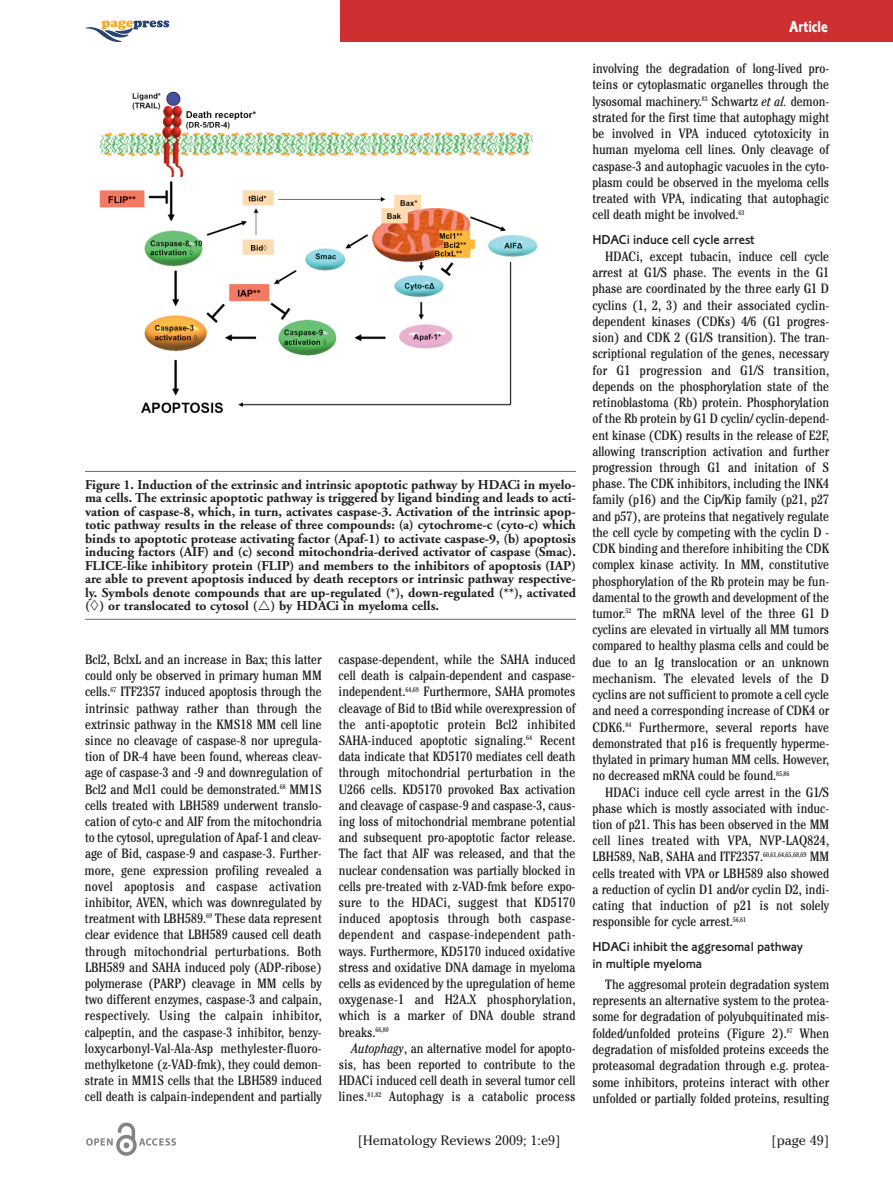
<style>
.page{position:relative;width:893px;height:1191px;background:#fff}
.page>*{position:absolute;margin:0;border:0;box-sizing:border-box;transform-origin:0 0}
.t1{font:16.5px "Corinthian Bold Condensed Plain";color:#fff}
.t2{font:condensed 13.5px/16.2px "Cheltenham";color:#231f20;text-align:justify}
.t3{font:700 13.5px/13.5px "Adobe Garamond";color:#231f20;text-align:justify}
.t4{font:13.5px/16.5px "Corinthian Medium Plain";color:#231f20}
.t5{font:13.5px "Cheltenham";color:#231f20}
.s1{font-style:italic}
</style>
<div class="page">
<img style="left:86px;top:1123px;width:90px;height:33px">
<img style="left:85px;top:20px;width:85px;height:22px">
<div style="left:340px;top:0;width:553px;height:42px;background:#ce3031"></div>
<img style="left:99px;top:91px;width:439px;height:323px">
<hr style="left:85px;top:471px;width:491px;height:1px;background:#6c6d70">
<hr style="left:85px;top:619px;width:491px;height:1px;background:#6c6d70">
<p class="t3" style="left:85px;top:479px;width:492px">Figure 1. Induction of the extrinsic and intrinsic apoptotic pathway by HDACi in myelo&shy;ma cells. The extrinsic apoptotic pathway is triggered by ligand binding and leads to acti&shy;vation of caspase-8, which, in turn, activates caspase-3. Activation of the intrinsic apop&shy;totic pathway results in the release of three compounds: (a) cytochrome-c (cyto-c) which binds to apoptotic protease activating factor (Apaf-1) to activate caspase-9, (b) apoptosis inducing factors (AIF) and (c) second mitochondria-derived activator of caspase (Smac).<br>FLICE-like inhibitory protein (FLIP) and members to the inhibitors of apoptosis (IAP) are able to prevent apoptosis induced by death receptors or intrinsic pathway respective&shy;ly. Symbols denote compounds that are up-regulated (*), down-regulated (**), activated (∏) or translocated to cytosol ( ) by HDACi in myeloma cells.</p>
<p class="t2" style="left:85px;top:652px;width:238px">Bcl2, BclxL and an increase in Bax; this latter could only be observed in primary human MM cells.<sup>67</sup> ITF2357 induced apoptosis through the intrinsic pathway rather than through the extrinsic pathway in the KMS18 MM cell line since no cleavage of caspase-8 nor upregula&shy;tion of DR-4 have been found, whereas cleav&shy;age of caspase-3 and -9 and downregulation of Bcl2 and Mcl1 could be demonstrated.<sup>68</sup> MM1S cells treated with LBH589 underwent translo&shy;cation of cyto-c and AIF from the mitochondria to the cytosol, upregulation of Apaf-1 and cleav&shy;age of Bid, caspase-9 and caspase-3. Further&shy;more, gene expression profiling revealed a novel apoptosis and caspase activation inhibitor, AVEN, which was downregulated by treatment with LBH589.<sup>69</sup> These data represent clear evidence that LBH589 caused cell death through mitochondrial perturbations. Both LBH589 and SAHA induced poly (ADP-ribose) polymerase (PARP) cleavage in MM cells by two different enzymes, caspase-3 and calpain, respectively. Using the calpain inhibitor, calpeptin, and the caspase-3 inhibitor, benzy&shy;loxycarbonyl-Val-Ala-Asp methylester-fluoro&shy;methylketone (z-VAD-fmk), they could demon&shy;strate in MM1S cells that the LBH589 induced cell death is calpain-independent and partially</p>
<p class="t2" style="left:339px;top:652px;width:238px">caspase-dependent, while the SAHA induced cell death is calpain-dependent and caspase&shy;independent.<sup>64,69</sup> Furthermore, SAHA promotes cleavage of Bid to tBid while overexpression of the anti-apoptotic protein Bcl2 inhibited SAHA-induced apoptotic signaling.<sup>64</sup> Recent data indicate that KD5170 mediates cell death through mitochondrial perturbation in the U266 cells. KD5170 provoked Bax activation and cleavage of caspase-9 and caspase-3, caus&shy;ing loss of mitochondrial membrane potential and subsequent pro-apoptotic factor release.<br>The fact that AIF was released, and that the nuclear condensation was partially blocked in cells pre-treated with z-VAD-fmk before expo&shy;sure to the HDACi, suggest that KD5170 induced apoptosis through both caspase&shy;dependent and caspase-independent path&shy;ways. Furthermore, KD5170 induced oxidative stress and oxidative DNA damage in myeloma cells as evidenced by the upregulation of heme oxygenase-1 and H2A.X phosphorylation, which is a marker of DNA double strand breaks.<sup>66,80</sup></p>
<p class="t2" style="left:339px;top:1041px;width:238px;text-indent:13px"><span class="s1">Autophagy</span>, an alternative model for apopto&shy;sis, has been reported to contribute to the HDACi induced cell death in several tumor cell lines.<sup>81,82</sup> Autophagy is a catabolic process</p>
<p class="t1" style="left:748px;top:21px;width:82px">Type of paper</p>
<p class="t1" style="left:789px;top:21px;width:40px">Article</p>
<p class="t2" style="left:592px;top:62px;width:238px">involving the degradation of long-lived pro&shy;teins or cytoplasmatic organelles through the lysosomal machinery.<sup>83</sup> Schwartz <span class="s1">et al.</span> demon&shy;strated for the first time that autophagy might be involved in VPA induced cytotoxicity in human myeloma cell lines. Only cleavage of caspase-3 and autophagic vacuoles in the cyto&shy;plasm could be observed in the myeloma cells treated with VPA, indicating that autophagic cell death might be involved.<sup>63</sup></p>
<p class="t4" style="left:592px;top:233px;width:164px">HDACi induce cell cycle arrest</p>
<p class="t2" style="left:592px;top:249px;width:238px;text-indent:13px">HDACi, except tubacin, induce cell cycle arrest at G1/S phase. The events in the G1 phase are coordinated by the three early G1 D cyclins (1, 2, 3) and their associated cyclin&shy;dependent kinases (CDKs) 4/6 (G1 progres&shy;sion) and CDK 2 (G1/S transition). The tran&shy;scriptional regulation of the genes, necessary for G1 progression and G1/S transition, depends on the phosphorylation state of the retinoblastoma (Rb) protein. Phosphorylation of the Rb protein by G1 D cyclin/ cyclin-depend&shy;ent kinase (CDK) results in the release of E2F, allowing transcription activation and further progression through G1 and initation of S phase. The CDK inhibitors, including the INK4 family (p16) and the Cip/Kip family (p21, p27 and p57), are proteins that negatively regulate the cell cycle by competing with the cyclin D - CDK binding and therefore inhibiting the CDK complex kinase activity. In MM, constitutive phosphorylation of the Rb protein may be fun&shy;damental to the growth and development of the tumor.<sup>52</sup> The mRNA level of the three G1 D cyclins are elevated in virtually all MM tumors compared to healthy plasma cells and could be due to an Ig translocation or an unknown mechanism. The elevated levels of the D cyclins are not sufficient to promote a cell cycle and need a corresponding increase of CDK4 or CDK6.<sup>84</sup> Furthermore, several reports have demonstrated that p16 is frequently hyperme&shy;thylated in primary human MM cells. However, no decreased mRNA could be found.<sup>85,86</sup></p>
<p class="t2" style="left:592px;top:785px;width:238px;text-indent:13px">HDACi induce cell cycle arrest in the G1/S phase which is mostly associated with induc&shy;tion of p21. This has been observed in the MM cell lines treated with VPA, NVP-LAQ824, LBH589, NaB, SAHA and ITF2357.<sup>60,61,64,65,68,69</sup> MM cells treated with VPA or LBH589 also showed a reduction of cyclin D1 and/or cyclin D2, indi&shy;cating that induction of p21 is not solely responsible for cycle arrest.<sup>56,61</sup></p>
<p class="t4" style="left:592px;top:940px;width:212px">HDACi inhibit the aggresomal pathway in multiple myeloma</p>
<p class="t2" style="left:592px;top:977px;width:238px;text-indent:13px">The aggresomal protein degradation system represents an alternative system to the protea&shy;some for degradation of polyubquitinated mis&shy;folded/unfolded proteins (Figure 2).<sup>87</sup> When degradation of misfolded proteins exceeds the proteasomal degradation through e.g. protea&shy;some inhibitors, proteins interact with other unfolded or partially folded proteins, resulting</p>
<p class="t5" style="left:358px;top:1132px;width:204px">[Hematology Reviews 2009; 1:e9]</p>
<p class="t5" style="left:771px;top:1132px;width:59px">[page 49]</p>
</div>
